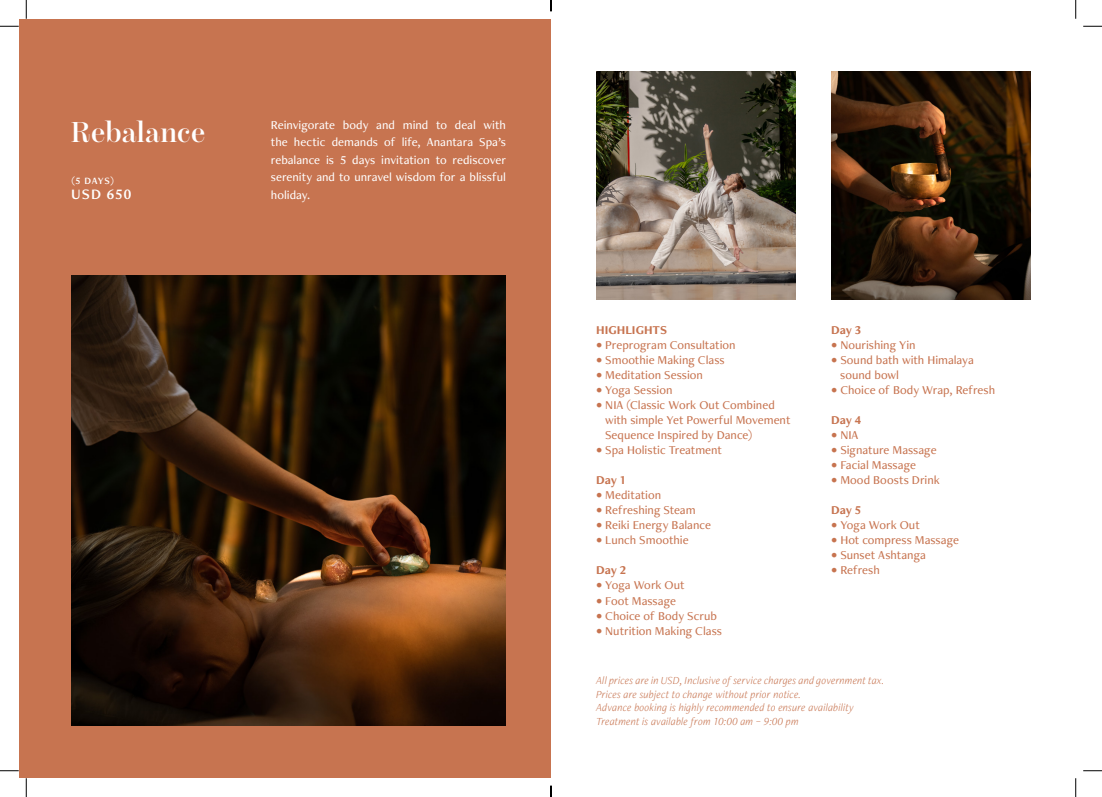
<style>
.page{position:relative;width:1102px;height:797px;background:#fff}
.page>*{position:absolute;margin:0;border:0;box-sizing:border-box;transform-origin:0 0}
.t1{font:600 28.75px "Chamberi Display";letter-spacing:.005em;color:#fff}
.t2{font:15px "Freight Neo Pro Semi";letter-spacing:.07em;color:#fff}
.t3{font:500 12.5px "Freight Neo Pro";color:#c77450}
.t4{font:500 12.5px/17.5px "Freight Neo Pro";color:#fff;text-align:justify}
.t5{font:700 12.5px "Freight Neo Pro";letter-spacing:.005em;color:#c77450}
.t6{font:italic 300 11.25px "Freight Neo Pro";letter-spacing:.005em;color:#c77450}
.t7{font:10px "Freight Neo Pro Semi";color:#fff}
</style>
<div class="page">
<div style="left:19px;top:19px;width:532px;height:758px;background:#c77450"></div>
<img style="left:71px;top:275px;width:435px;height:450px">
<img style="left:596px;top:72px;width:199px;height:227px">
<img style="left:831px;top:71px;width:199px;height:228px">
<svg style="left:0;top:25px;width:19px;height:2px"></svg>
<svg style="left:1083px;top:25px;width:18px;height:2px"></svg>
<svg style="left:0;top:770px;width:19px;height:1px"></svg>
<svg style="left:1083px;top:770px;width:18px;height:1px"></svg>
<svg style="left:25px;top:0;width:2px;height:19px"></svg>
<svg style="left:25px;top:778px;width:2px;height:19px"></svg>
<svg style="left:1075px;top:0;width:1px;height:19px"></svg>
<svg style="left:1075px;top:778px;width:1px;height:19px"></svg>
<svg style="left:550px;top:785px;width:1px;height:12px"></svg>
<p class="t1" style="left:71px;top:111px;width:135px">Rebalance</p>
<p class="t4" style="left:271px;top:115px;width:236px">Reinvigorate body and mind to deal with the hectic demands of life, Anantara Spa’s rebalance is 5 days invitation to rediscover serenity and to unravel wisdom for a blissful holiday.</p>
<p class="t7" style="left:71px;top:174px;width:44px">(5 DAYS)</p>
<p class="t2" style="left:71px;top:184px;width:61px">USD 650</p>
<p class="t5" style="left:596px;top:322px;width:73px">HIGHLIGHTS</p>
<p class="t3" style="left:596px;top:337px;width:141px">• Preprogram Consultation</p>
<p class="t3" style="left:596px;top:352px;width:130px">• Smoothie Making Class</p>
<p class="t3" style="left:596px;top:367px;width:108px">• Meditation Session</p>
<p class="t3" style="left:596px;top:382px;width:78px">• Yoga Session</p>
<p class="t3" style="left:596px;top:397px;width:180px">• NIA (Classic Work Out Combined</p>
<p class="t3" style="left:605px;top:412px;width:187px">with simple Yet Powerful Movement</p>
<p class="t3" style="left:605px;top:427px;width:149px">Sequence Inspired by Dance)</p>
<p class="t3" style="left:596px;top:442px;width:127px">• Spa Holistic Treatment</p>
<p class="t5" style="left:596px;top:472px;width:31px">Day 1</p>
<p class="t3" style="left:596px;top:487px;width:67px">• Meditation</p>
<p class="t3" style="left:596px;top:502px;width:101px">• Refreshing Steam</p>
<p class="t3" style="left:596px;top:517px;width:116px">• Reiki Energy Balance</p>
<p class="t3" style="left:596px;top:532px;width:94px">• Lunch Smoothie</p>
<p class="t5" style="left:596px;top:562px;width:31px">Day 2</p>
<p class="t3" style="left:596px;top:577px;width:90px">• Yoga Work Out</p>
<p class="t3" style="left:596px;top:592px;width:81px">• Foot Massage</p>
<p class="t3" style="left:596px;top:607px;width:122px">• Choice of Body Scrub</p>
<p class="t3" style="left:596px;top:622px;width:127px">• Nutrition Making Class</p>
<p class="t5" style="left:831px;top:322px;width:31px">Day 3</p>
<p class="t3" style="left:831px;top:337px;width:86px">• Nourishing Yin</p>
<p class="t3" style="left:831px;top:352px;width:144px">• Sound bath with Himalaya</p>
<p class="t3" style="left:840px;top:367px;width:60px">sound bowl</p>
<p class="t3" style="left:831px;top:382px;width:166px">• Choice of Body Wrap, Refresh</p>
<p class="t5" style="left:831px;top:412px;width:31px">Day 4</p>
<p class="t3" style="left:831px;top:427px;width:29px">• NIA</p>
<p class="t3" style="left:831px;top:442px;width:107px">• Signature Massage</p>
<p class="t3" style="left:831px;top:457px;width:86px">• Facial Massage</p>
<p class="t3" style="left:831px;top:472px;width:110px">• Mood Boosts Drink</p>
<p class="t5" style="left:831px;top:502px;width:31px">Day 5</p>
<p class="t3" style="left:831px;top:517px;width:90px">• Yoga Work Out</p>
<p class="t3" style="left:831px;top:532px;width:129px">• Hot compress Massage</p>
<p class="t3" style="left:831px;top:547px;width:96px">• Sunset Ashtanga</p>
<p class="t3" style="left:831px;top:562px;width:50px">• Refresh</p>
<p class="t6" style="left:596px;top:673px;width:290px">All prices are in USD, Inclusive of service charges and government tax.</p>
<p class="t6" style="left:596px;top:686px;width:207px">Prices are subject to change without prior notice.</p>
<p class="t6" style="left:596px;top:700px;width:259px">Advance booking is highly recommended to ensure availability</p>
<p class="t6" style="left:596px;top:713px;width:204px">Treatment is available from 10:00 am – 9:00 pm</p>
</div>
